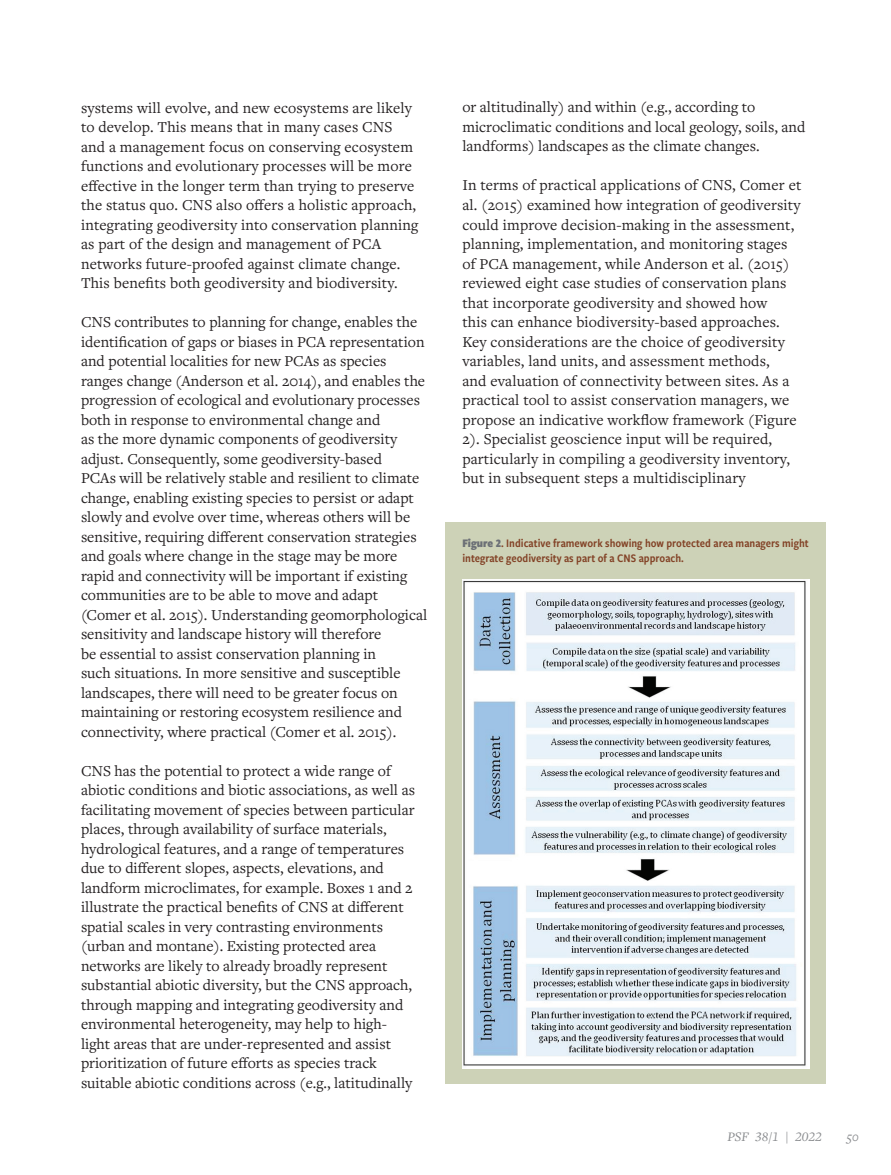
<style>
.page{position:relative;width:891px;height:1175px;background:#fff}
.page>*{position:absolute;margin:0;border:0;box-sizing:border-box;transform-origin:0 0}
.t1{font:15.75px/19.5px "Freight Text Pro";color:#231f20}
.t2{font:italic 13.5px "Freight Text Pro";color:#898b8e}
.t3{font:12px/15px "Freight Sans Cnd Pro Semi";color:#834327}
.s1{font-family:"Freight Sans Cnd Pro";font-weight:900;color:#6c7076}
</style>
<div class="page">
<div style="left:446px;top:522px;width:380px;height:561px;background:#cdd2b7"></div>
<img style="left:462px;top:579px;width:348px;height:489px">
<p class="t1" style="left:81px;top:97px;width:339px">systems will evolve, and new ecosystems are likely to develop. This means that in many cases CNS and a management focus on conserving ecosystem functions and evolutionary processes will be more effective in the longer term than trying to preserve the status quo. CNS also offers a holistic approach, integrating geodiversity into conservation planning as part of the design and management of PCA networks future-proofed against climate change.<br>This benefits both geodiversity and biodiversity.</p>
<p class="t1" style="left:81px;top:312px;width:348px">CNS contributes to planning for change, enables the identification of gaps or biases in PCA representation and potential localities for new PCAs as species ranges change (Anderson et al. 2014), and enables the progression of ecological and evolutionary processes both in response to environmental change and<br>as the more dynamic components of geodiversity adjust. Consequently, some geodiversity-based<br>PCAs will be relatively stable and resilient to climate change, enabling existing species to persist or adapt slowly and evolve over time, whereas others will be sensitive, requiring different conservation strategies and goals where change in the stage may be more rapid and connectivity will be important if existing communities are to be able to move and adapt (Comer et al. 2015). Understanding geomorphological sensitivity and landscape history will therefore<br>be essential to assist conservation planning in<br>such situations. In more sensitive and susceptible landscapes, there will need to be greater focus on maintaining or restoring ecosystem resilience and connectivity, where practical (Comer et al. 2015).</p>
<p class="t1" style="left:81px;top:760px;width:336px">CNS has the potential to protect a wide range of abiotic conditions and biotic associations, as well as facilitating movement of species between particular places, through availability of surface materials, hydrological features, and a range of temperatures due to different slopes, aspects, elevations, and landform microclimates, for example. Boxes 1 and 2 illustrate the practical benefits of CNS at different spatial scales in very contrasting environments (urban and montane). Existing protected area networks are likely to already broadly represent substantial abiotic diversity, but the CNS approach, through mapping and integrating geodiversity and environmental heterogeneity, may help to high&shy;light areas that are under-represented and assist prioritization of future efforts as species track suitable abiotic conditions across (e.g., latitudinally</p>
<p class="t1" style="left:462px;top:97px;width:345px">or altitudinally) and within (e.g., according to microclimatic conditions and local geology, soils, and landforms) landscapes as the climate changes.</p>
<p class="t1" style="left:462px;top:175px;width:341px">In terms of practical applications of CNS, Comer et al. (2015) examined how integration of geodiversity could improve decision-making in the assessment, planning, implementation, and monitoring stages of PCA management, while Anderson et al. (2015) reviewed eight case studies of conservation plans that incorporate geodiversity and showed how<br>this can enhance biodiversity-based approaches.<br>Key considerations are the choice of geodiversity variables, land units, and assessment methods,<br>and evaluation of connectivity between sites. As a practical tool to assist conservation managers, we propose an indicative workflow framework (Figure 2). Specialist geoscience input will be required, particularly in compiling a geodiversity inventory, but in subsequent steps a multidisciplinary</p>
<p class="t3" style="left:462px;top:535px;width:348px"><span class="s1">Figure 2</span>. Indicative framework showing how protected area managers might integrate geodiversity as part of a CNS approach.</p>
<p class="t2" style="left:727px;top:1128px;width:96px">PSF 38/1 | 2022</p>
<p class="t2" style="left:846px;top:1128px;width:14px">50</p>
</div>
